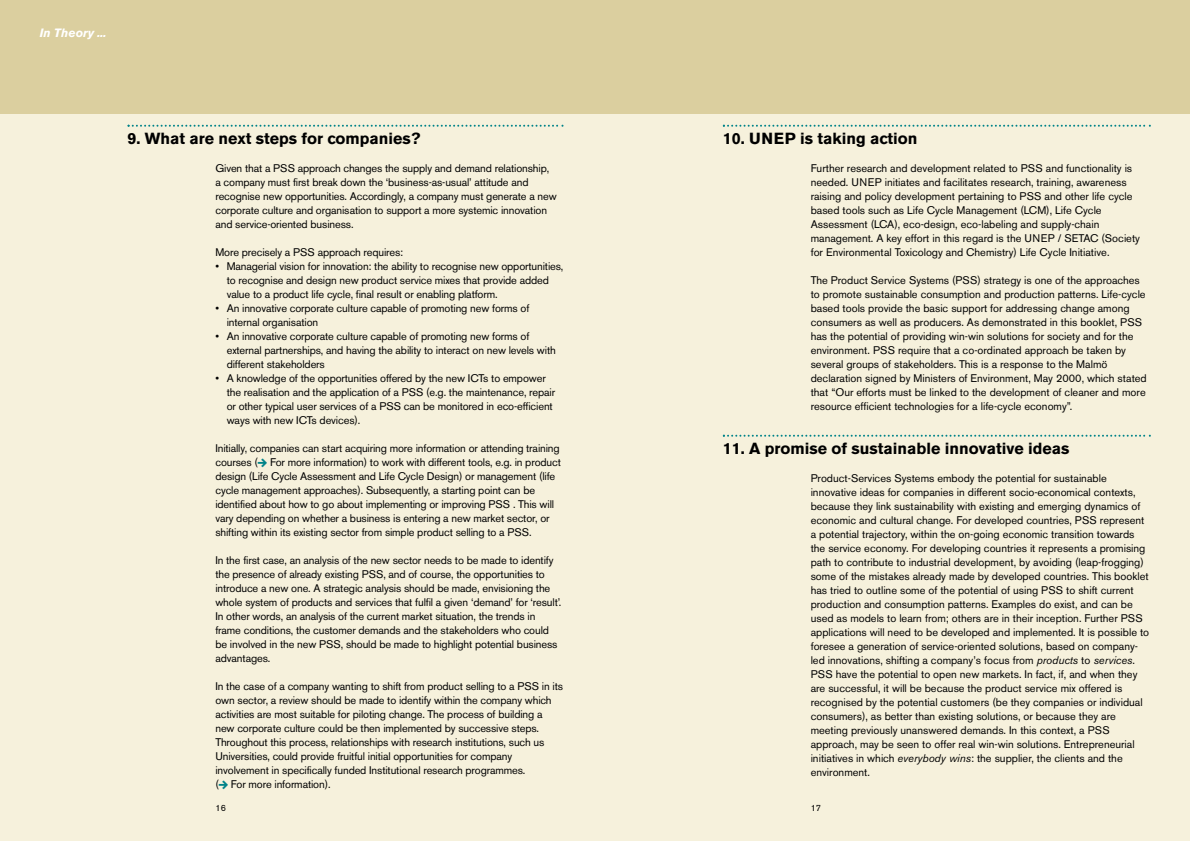
<style>
.page{position:relative;width:1190px;height:841px;background:#f6f1dc}
.page>*{position:absolute;margin:0;border:0;box-sizing:border-box;transform-origin:0 0}
.t1{font:700 16px "Akzidenz Grotesk BE";color:#000}
.t2{font:italic 700 12px "Akzidenz Grotesk BE";color:#fff}
.t3{font:11px/14px "Akzidenz Grotesk BE";letter-spacing:-.01em;color:#000}
.t4{font:9px "Akzidenz Grotesk BE";color:#000}
.s1{font-family:"Kerr Arrow";color:#008389}
.s2{font-style:italic}
</style>
<div class="page">
<div style="left:0;top:0;width:1190px;height:113px;background:#dbcf9f"></div>
<svg style="left:128px;top:125px;width:436px;height:2px"></svg>
<svg style="left:723px;top:125px;width:428px;height:2px"></svg>
<svg style="left:723px;top:435px;width:428px;height:2px"></svg>
<p class="t2" style="left:40px;top:28px;width:68px">In Theory ...</p>
<h1 class="t1" style="left:128px;top:132px;width:294px">9. What are next steps for companies?</h1>
<p class="t3" style="left:215px;top:162px;width:343px">Given that a PSS approach changes the supply and demand relationship, a company must first break down the ‘business-as-usual’ attitude and recognise new opportunities. Accordingly, a company must generate a new corporate culture and organisation to support a more systemic innovation and service-oriented business.</p>
<p class="t3" style="left:215px;top:246px;width:189px">More precisely a PSS approach requires:</p>
<p class="t3" style="left:227px;top:260px;width:338px;text-indent:-11px">• Managerial vision for innovation: the ability to recognise new opportunities, to recognise and design new product service mixes that provide added value to a product life cycle, final result or enabling platform.</p>
<p class="t3" style="left:227px;top:302px;width:304px;text-indent:-11px">• An innovative corporate culture capable of promoting new forms of internal organisation</p>
<p class="t3" style="left:227px;top:330px;width:331px;text-indent:-11px">• An innovative corporate culture capable of promoting new forms of external partnerships, and having the ability to interact on new levels with different stakeholders</p>
<p class="t3" style="left:227px;top:372px;width:330px;text-indent:-11px">• A knowledge of the opportunities offered by the new ICTs to empower the realisation and the application of a PSS (e.g. the maintenance, repair or other typical user services of a PSS can be monitored in eco-efficient ways with new ICTs devices).</p>
<p class="t3" style="left:215px;top:442px;width:347px">Initially, companies can start acquiring more information or attending training courses (<span class="s1">4</span> For more information) to work with different tools, e.g. in product design (Life Cycle Assessment and Life Cycle Design) or management (life cycle management approaches). Subsequently, a starting point can be identified about how to go about implementing or improving PSS . This will vary depending on whether a business is entering a new market sector, or shifting within its existing sector from simple product selling to a PSS.</p>
<p class="t3" style="left:215px;top:554px;width:347px">In the first case, an analysis of the new sector needs to be made to identify the presence of already existing PSS, and of course, the opportunities to introduce a new one. A strategic analysis should be made, envisioning the whole system of products and services that fulfil a given ‘demand’ for ‘result’.<br>In other words, an analysis of the current market situation, the trends in frame conditions, the customer demands and the stakeholders who could be involved in the new PSS, should be made to highlight potential business advantages.</p>
<p class="t3" style="left:215px;top:680px;width:349px">In the case of a company wanting to shift from product selling to a PSS in its own sector, a review should be made to identify within the company which activities are most suitable for piloting change. The process of building a new corporate culture could be then implemented by successive steps.<br>Throughout this process, relationships with research institutions, such us Universities, could provide fruitful initial opportunities for company involvement in specifically funded Institutional research programmes.<br>(<span class="s1">4</span> For more information).</p>
<h1 class="t1" style="left:723px;top:132px;width:196px">10. UNEP is taking action</h1>
<p class="t3" style="left:811px;top:162px;width:331px">Further research and development related to PSS and functionality is needed. UNEP initiates and facilitates research, training, awareness raising and policy development pertaining to PSS and other life cycle based tools such as Life Cycle Management (LCM), Life Cycle Assessment (LCA), eco-design, eco-labeling and supply-chain management. A key effort in this regard is the UNEP / SETAC (Society for Environmental Toxicology and Chemistry) Life Cycle Initiative.</p>
<p class="t3" style="left:811px;top:274px;width:338px">The Product Service Systems (PSS) strategy is one of the approaches to promote sustainable consumption and production patterns. Life-cycle based tools provide the basic support for addressing change among consumers as well as producers. As demonstrated in this booklet, PSS has the potential of providing win-win solutions for society and for the environment. PSS require that a co-ordinated approach be taken by several groups of stakeholders. This is a response to the Malmö declaration signed by Ministers of Environment, May 2000, which stated that “Our efforts must be linked to the development of cleaner and more resource efficient technologies for a life-cycle economy”.</p>
<h1 class="t1" style="left:723px;top:442px;width:348px">11. A promise of sustainable innovative ideas</h1>
<p class="t3" style="left:811px;top:472px;width:340px">Product-Services Systems embody the potential for sustainable innovative ideas for companies in different socio-economical contexts, because they link sustainability with existing and emerging dynamics of economic and cultural change. For developed countries, PSS represent a potential trajectory, within the on-going economic transition towards the service economy. For developing countries it represents a promising path to contribute to industrial development, by avoiding (leap-frogging) some of the mistakes already made by developed countries. This booklet has tried to outline some of the potential of using PSS to shift current production and consumption patterns. Examples do exist, and can be used as models to learn from; others are in their inception. Further PSS applications will need to be developed and implemented. It is possible to foresee a generation of service-oriented solutions, based on company&shy;led innovations, shifting a company’s focus from <span class="s2">products</span> to <span class="s2">services</span>.<br>PSS have the potential to open new markets. In fact, if, and when they are successful, it will be because the product service mix offered is recognised by the potential customers (be they companies or individual consumers), as better than existing solutions, or because they are meeting previously unanswered demands. In this context, a PSS approach, may be seen to offer real win-win solutions. Entrepreneurial initiatives in which <span class="s2">everybody wins</span>: the supplier, the clients and the environment.</p>
<p class="t4" style="left:215px;top:805px;width:12px">16</p>
<p class="t4" style="left:811px;top:805px;width:12px">17</p>
</div>
